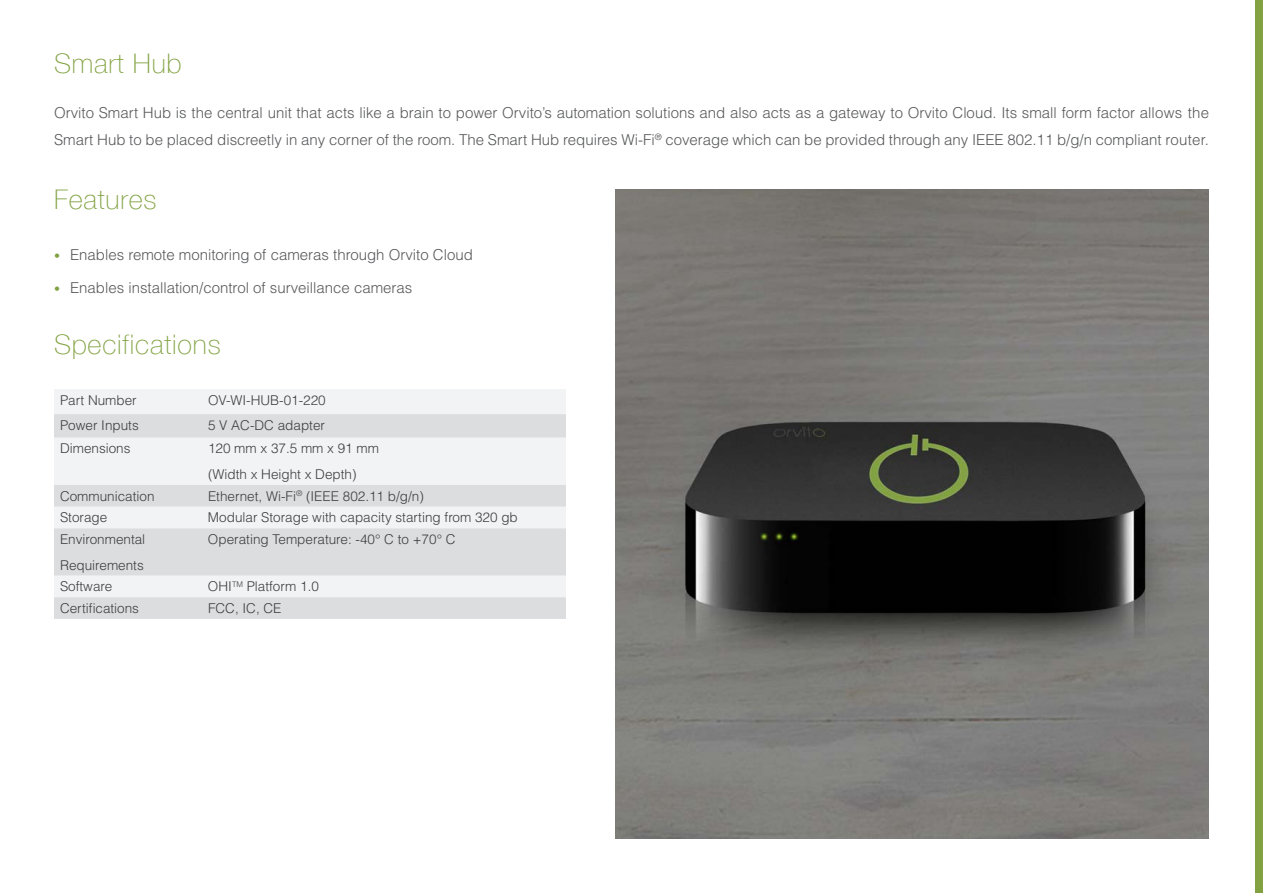
<style>
.page{position:relative;width:1263px;height:893px;background:#fff}
.page>*{position:absolute;margin:0;border:0;box-sizing:border-box;transform-origin:0 0}
.t1{font:100 27px "Helvetica Neue LT Com";letter-spacing:.03em;color:#82a242}
.t2{font:300 15px/27px "Helvetica LT Std";color:#57585a}
.t3{font:300 13.5px "Helvetica LT Std";color:#3e3e3f}
.s1{font-size:12px;color:#82a242}
</style>
<div class="page">
<img style="left:615px;top:189px;width:594px;height:650px">
<div style="left:1255px;top:0;width:8px;height:893px;background:#82a242"></div>
<svg style="left:54px;top:389px;width:512px;height:49px"></svg>
<div style="left:54px;top:438px;width:512px;height:47px;background:#f2f3f4"></div>
<svg style="left:54px;top:485px;width:512px;height:134px;fill:#dcdddf"></svg>
<p class="t1" style="left:54px;top:48px;width:129px">Smart Hub</p>
<p class="t2" style="left:54px;top:99px;width:1156px">Orvito Smart Hub is the central unit that acts like a brain to power Orvito’s automation solutions and also acts as a gateway to Orvito Cloud. Its small form factor allows the<br>Smart Hub to be placed discreetly in any corner of the room. The Smart Hub requires Wi-Fi<sup>®</sup> coverage which can be provided through any IEEE 802.11 b/g/n compliant router.</p>
<p class="t1" style="left:54px;top:183px;width:104px">Features</p>
<p class="t2" style="left:54px;top:241px;width:420px"><span class="s1">•</span> Enables remote monitoring of cameras through Orvito Cloud</p>
<p class="t2" style="left:54px;top:274px;width:360px"><span class="s1">•</span> Enables installation/control of surveillance cameras</p>
<p class="t1" style="left:54px;top:328px;width:168px">Specifications</p>
<p class="t3" style="left:60px;top:392px;width:78px">Part Number</p>
<p class="t3" style="left:208px;top:392px;width:119px">OV-WI-HUB-01-220</p>
<p class="t3" style="left:60px;top:417px;width:80px">Power Inputs</p>
<p class="t3" style="left:208px;top:417px;width:119px">5 V AC-DC adapter</p>
<p class="t3" style="left:60px;top:440px;width:72px">Dimensions</p>
<p class="t3" style="left:208px;top:440px;width:173px">120 mm x 37.5 mm x 91 mm</p>
<p class="t3" style="left:208px;top:466px;width:150px">(Width x Height x Depth)</p>
<p class="t3" style="left:60px;top:487px;width:96px">Communication</p>
<p class="t3" style="left:208px;top:487px;width:217px">Ethernet, Wi-Fi<sup>®</sup> (IEEE 802.11 b/g/n)</p>
<p class="t3" style="left:60px;top:509px;width:49px">Storage</p>
<p class="t3" style="left:208px;top:509px;width:311px">Modular Storage with capacity starting from 320 gb</p>
<p class="t3" style="left:60px;top:531px;width:87px">Environmental</p>
<p class="t3" style="left:60px;top:556px;width:85px">Requirements</p>
<p class="t3" style="left:208px;top:531px;width:249px">Operating Temperature: -40° C to +70° C</p>
<p class="t3" style="left:60px;top:578px;width:54px">Software</p>
<p class="t3" style="left:208px;top:578px;width:112px">OHI<sup>TM</sup> Platform 1.0</p>
<p class="t3" style="left:60px;top:600px;width:81px">Certifications</p>
<p class="t3" style="left:208px;top:600px;width:75px">FCC, IC, CE</p>
</div>
